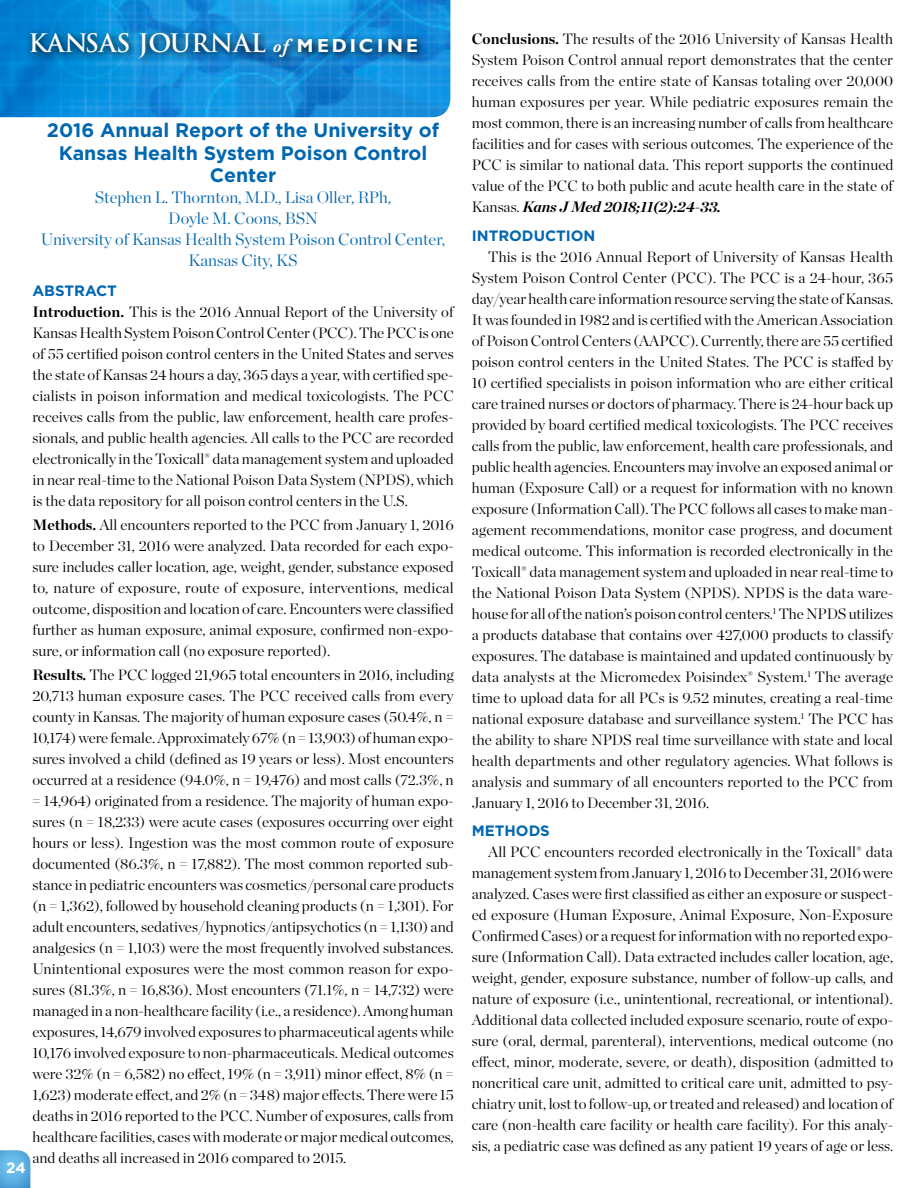
<style>
.page{position:relative;width:918px;height:1188px;background:#fff}
.page>*{position:absolute;margin:0;border:0;box-sizing:border-box;transform-origin:0 0}
.t1{font:700 24.9px "Trajan Pro";color:#fff}
.t2{font:700 19.5px/22.5px "Gotham";color:#0067b1;text-align:center}
.t3{font:300 16.5px/21px "Chronicle Display";color:#0067b1;text-align:center}
.t4{font:300 15px/21px "Chronicle Display";color:#000;text-align:justify}
.t5{font:700 15px "Gotham";color:#0067b1}
.t6{font:700 15px "Gotham";color:#fff}
.s1{font-family:"Adobe Garamond Pro";font-style:italic;font-size:18.75px}
.s2{font-family:"Gill Sans";font-size:18.75px}
.s3{font-weight:700}
.s4{font-weight:700;font-style:italic}
</style>
<div class="page">
<img style="left:0;top:0;width:450px;height:117px">
<svg style="left:0;top:1150px;width:31px;height:38px"></svg>
<svg style="left:26px;top:27px;width:402px;height:41px;background:#107abd"></svg>
<p class="t1" style="left:28px;top:28px;width:391px">KANSAS JOURNAL <span class="s1">of</span> <span class="s2">M EDIC I N E</span></p>
<p class="t2" style="left:47px;top:119px;width:394px">2016 Annual Report of the University of<br>Kansas Health System Poison Control<br>Center</p>
<p class="t3" style="left:95px;top:186px;width:298px">Stephen L. Thornton, M.D., Lisa Oller, RPh,</p>
<p class="t3" style="left:168px;top:207px;width:151px">Doyle M. Coons, BSN</p>
<p class="t3" style="left:41px;top:228px;width:406px">University of Kansas Health System Poison Control Center,<br>Kansas City, KS</p>
<p class="t5" style="left:32px;top:281px;width:86px">ABSTRACT</p>
<p class="t4" style="left:32px;top:300px;width:423px"><span class="s3">Introduction.</span> This is the 2016 Annual Report of the University of Kansas Health System Poison Control Center (PCC). The PCC is one of 55 certified poison control centers in the United States and serves the state of Kansas 24 hours a day, 365 days a year, with certified spe&shy;cialists in poison information and medical toxicologists. The PCC receives calls from the public, law enforcement, health care profes&shy;sionals, and public health agencies. All calls to the PCC are recorded electronically in the Toxicall® data management system and uploaded in near real-time to the National Poison Data System (NPDS), which is the data repository for all poison control centers in the U.S.</p>
<p class="t4" style="left:32px;top:513px;width:423px"><span class="s3">Methods.</span> All encounters reported to the PCC from January 1, 2016 to December 31, 2016 were analyzed. Data recorded for each expo&shy;sure includes caller location, age, weight, gender, substance exposed to, nature of exposure, route of exposure, interventions, medical outcome, disposition and location of care. Encounters were classified further as human exposure, animal exposure, confirmed non-expo&shy;sure, or information call (no exposure reported).</p>
<p class="t4" style="left:32px;top:663px;width:423px"><span class="s3">Results.</span> The PCC logged 21,965 total encounters in 2016, including 20,713 human exposure cases. The PCC received calls from every county in Kansas. The majority of human exposure cases (50.4%, n = 10,174) were female. Approximately 67% (n = 13,903) of human expo&shy;sures involved a child (defined as 19 years or less). Most encounters occurred at a residence (94.0%, n = 19,476) and most calls (72.3%, n = 14,964) originated from a residence. The majority of human expo&shy;sures (n = 18,233) were acute cases (exposures occurring over eight hours or less). Ingestion was the most common route of exposure documented (86.3%, n = 17,882). The most common reported sub&shy;stance in pediatric encounters was cosmetics/personal care products (n = 1,362), followed by household cleaning products (n = 1,301). For adult encounters, sedatives/hypnotics/antipsychotics (n = 1,130) and analgesics (n = 1,103) were the most frequently involved substances.<br>Unintentional exposures were the most common reason for expo&shy;sures (81.3%, n = 16,836). Most encounters (71.1%, n = 14,732) were managed in a non-healthcare facility (i.e., a residence). Among human exposures, 14,679 involved exposures to pharmaceutical agents while 10,176 involved exposure to non-pharmaceuticals. Medical outcomes were 32% (n = 6,582) no effect, 19% (n = 3,911) minor effect, 8% (n = 1,623) moderate effect, and 2% (n = 348) major effects. There were 15 deaths in 2016 reported to the PCC. Number of exposures, calls from healthcare facilities, cases with moderate or major medical outcomes, and deaths all increased in 2016 compared to 2015.</p>
<p class="t6" style="left:6px;top:1158px;width:21px">24</p>
<p class="t4" style="left:472px;top:28px;width:423px"><span class="s3">Conclusions.</span> The results of the 2016 University of Kansas Health System Poison Control annual report demonstrates that the center receives calls from the entire state of Kansas totaling over 20,000 human exposures per year. While pediatric exposures remain the most common, there is an increasing number of calls from healthcare facilities and for cases with serious outcomes. The experience of the PCC is similar to national data. This report supports the continued value of the PCC to both public and acute health care in the state of Kansas. <span class="s4">Kans J Med 2018;11(2):24-33.</span></p>
<p class="t5" style="left:472px;top:226px;width:125px">INTRODUCTION</p>
<p class="t4" style="left:472px;top:245px;width:423px;text-indent:16px">This is the 2016 Annual Report of University of Kansas Health System Poison Control Center (PCC). The PCC is a 24-hour, 365 day/year health care information resource serving the state of Kansas.<br>It was founded in 1982 and is certified with the American Association of Poison Control Centers (AAPCC). Currently, there are 55 certified poison control centers in the United States. The PCC is staffed by 10 certified specialists in poison information who are either critical care trained nurses or doctors of pharmacy. There is 24-hour back up provided by board certified medical toxicologists. The PCC receives calls from the public, law enforcement, health care professionals, and public health agencies. Encounters may involve an exposed animal or human (Exposure Call) or a request for information with no known exposure (Information Call). The PCC follows all cases to make man&shy;agement recommendations, monitor case progress, and document medical outcome. This information is recorded electronically in the Toxicall® data management system and uploaded in near real-time to the National Poison Data System (NPDS). NPDS is the data ware&shy;house for all of the nation’s poison control centers.<sup>1</sup> The NPDS utilizes a products database that contains over 427,000 products to classify exposures. The database is maintained and updated continuously by data analysts at the Micromedex Poisindex® System.<sup>1</sup> The average time to upload data for all PCs is 9.52 minutes, creating a real-time national exposure database and surveillance system.<sup>1</sup> The PCC has the ability to share NPDS real time surveillance with state and local health departments and other regulatory agencies. What follows is analysis and summary of all encounters reported to the PCC from January 1, 2016 to December 31, 2016.</p>
<p class="t5" style="left:472px;top:821px;width:80px">METHODS</p>
<p class="t4" style="left:472px;top:841px;width:423px;text-indent:16px">All PCC encounters recorded electronically in the Toxicall® data management system from January 1, 2016 to December 31, 2016 were analyzed. Cases were first classified as either an exposure or suspect&shy;ed exposure (Human Exposure, Animal Exposure, Non-Exposure Confirmed Cases) or a request for information with no reported expo&shy;sure (Information Call). Data extracted includes caller location, age, weight, gender, exposure substance, number of follow-up calls, and nature of exposure (i.e., unintentional, recreational, or intentional).<br>Additional data collected included exposure scenario, route of expo&shy;sure (oral, dermal, parenteral), interventions, medical outcome (no effect, minor, moderate, severe, or death), disposition (admitted to noncritical care unit, admitted to critical care unit, admitted to psy&shy;chiatry unit, lost to follow-up, or treated and released) and location of care (non-health care facility or health care facility). For this analy&shy;sis, a pediatric case was defined as any patient 19 years of age or less.</p>
</div>
